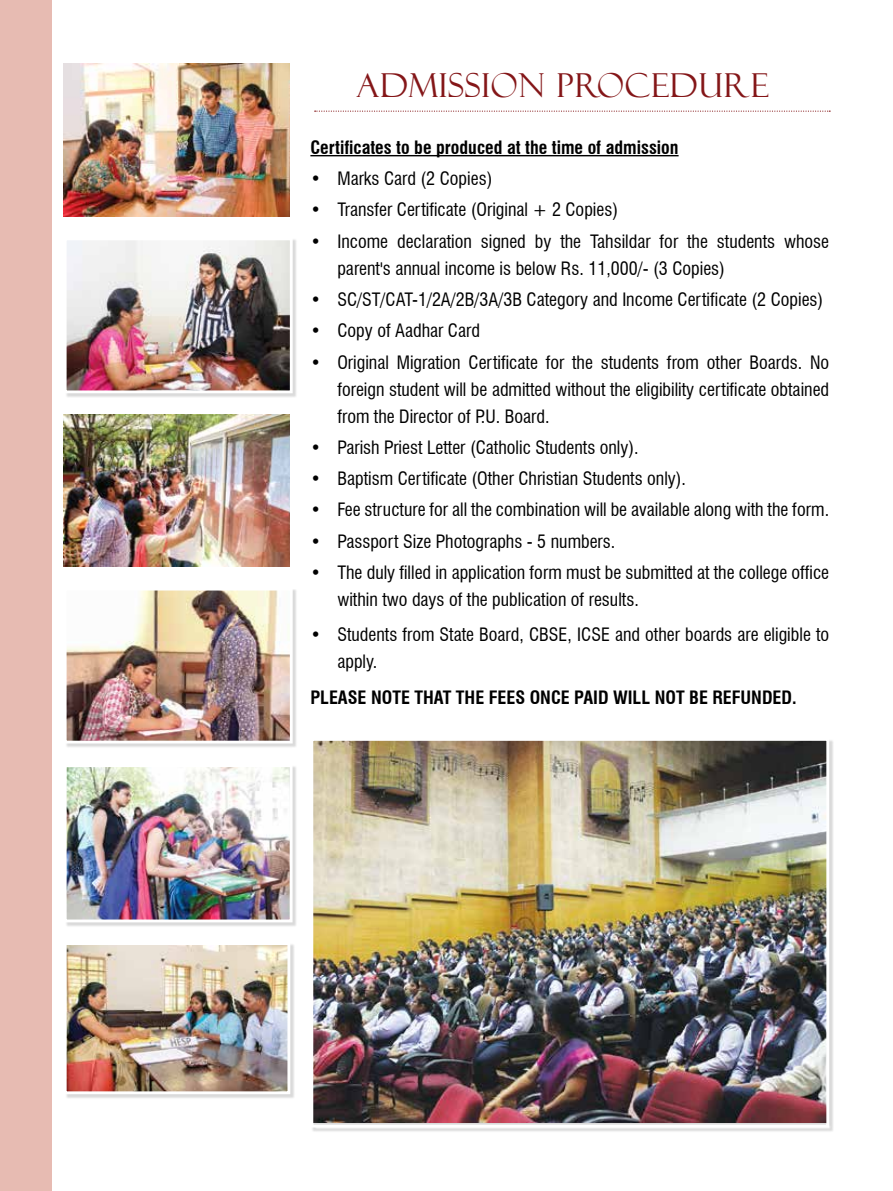
<style>
.page{position:relative;width:893px;height:1191px;background:#fff}
.page>*{position:absolute;margin:0;border:0;box-sizing:border-box;transform-origin:0 0}
.t1{font:33px "Felix Titling";letter-spacing:.025em;color:#841618}
.t2{font:condensed 18px/27px "Swiss 721 BT";color:#000}
.t3{font:700 condensed 18px "Swiss 721 BT";color:#000}
</style>
<div class="page">
<div style="left:0;top:0;width:51px;height:1191px;background:#e7bbb2"></div>
<img style="left:64px;top:64px;width:226px;height:153px">
<img style="left:64px;top:414px;width:226px;height:153px">
<div style="left:65px;top:238px;width:233px;height:160px;background:#000;opacity:.15"></div>
<img style="left:68px;top:241px;width:221px;height:148px">
<div style="left:64px;top:237px;width:229px;height:156px;border:3px solid #fff"></div>
<div style="left:65px;top:588px;width:233px;height:160px;background:#000;opacity:.15"></div>
<img style="left:68px;top:591px;width:221px;height:148px">
<div style="left:64px;top:587px;width:229px;height:156px;border:3px solid #fff"></div>
<div style="left:65px;top:765px;width:233px;height:162px;background:#000;opacity:.15"></div>
<img style="left:68px;top:768px;width:221px;height:150px">
<div style="left:64px;top:764px;width:229px;height:158px;border:3px solid #fff"></div>
<div style="left:311px;top:739px;width:523px;height:393px;background:#000;opacity:.15"></div>
<img style="left:314px;top:742px;width:511px;height:380px">
<div style="left:310px;top:738px;width:519px;height:389px;border:3px solid #fff"></div>
<div style="left:65px;top:943px;width:230px;height:156px;background:#e1e1e1"></div>
<img style="left:68px;top:946px;width:218px;height:144px">
<div style="left:64px;top:942px;width:226px;height:152px;border:3px solid #fff"></div>
<hr style="left:310px;top:155px;width:369px;height:1px;background:#000">
<svg style="left:315px;top:111px;width:515px;height:1px"></svg>
<h1 class="t1" style="left:357px;top:66px;width:414px">ADMISSION PROCEDURE</h1>
<p class="t3" style="left:310px;top:137px;width:370px">Certificates to be produced at the time of admission</p>
<p class="t2" style="left:310px;top:165px;width:183px">• Marks Card (2 Copies)</p>
<p class="t2" style="left:310px;top:196px;width:309px">• Transfer Certificate (Original + 2 Copies)</p>
<p class="t2" style="left:337px;top:228px;width:493px;text-indent:-27px">• Income declaration signed by the Tahsildar for the students whose parent's annual income is below Rs. 11,000/- (3 Copies)</p>
<p class="t2" style="left:310px;top:286px;width:514px">• SC/ST/CAT-1/2A/2B/3A/3B Category and Income Certificate (2 Copies)</p>
<p class="t2" style="left:310px;top:317px;width:171px">• Copy of Aadhar Card</p>
<p class="t2" style="left:337px;top:348px;width:493px;text-align:justify;text-indent:-27px">• Original Migration Certificate for the students from other Boards. No foreign student will be admitted without the eligibility certificate obtained from the Director of P.U. Board.</p>
<p class="t2" style="left:310px;top:434px;width:330px">• Parish Priest Letter (Catholic Students only).</p>
<p class="t2" style="left:310px;top:465px;width:377px">• Baptism Certificate (Other Christian Students only).</p>
<p class="t2" style="left:310px;top:496px;width:520px">• Fee structure for all the combination will be available along with the form.</p>
<p class="t2" style="left:310px;top:527px;width:306px">• Passport Size Photographs - 5 numbers.</p>
<p class="t2" style="left:337px;top:559px;width:493px;text-indent:-27px">• The duly filled in application form must be submitted at the college office within two days of the publication of results.</p>
<p class="t2" style="left:337px;top:621px;width:493px;text-indent:-27px">• Students from State Board, CBSE, ICSE and other boards are eligible to apply.</p>
<p class="t3" style="left:310px;top:686px;width:488px">PLEASE NOTE THAT THE FEES ONCE PAID WILL NOT BE REFUNDED.</p>
</div>
